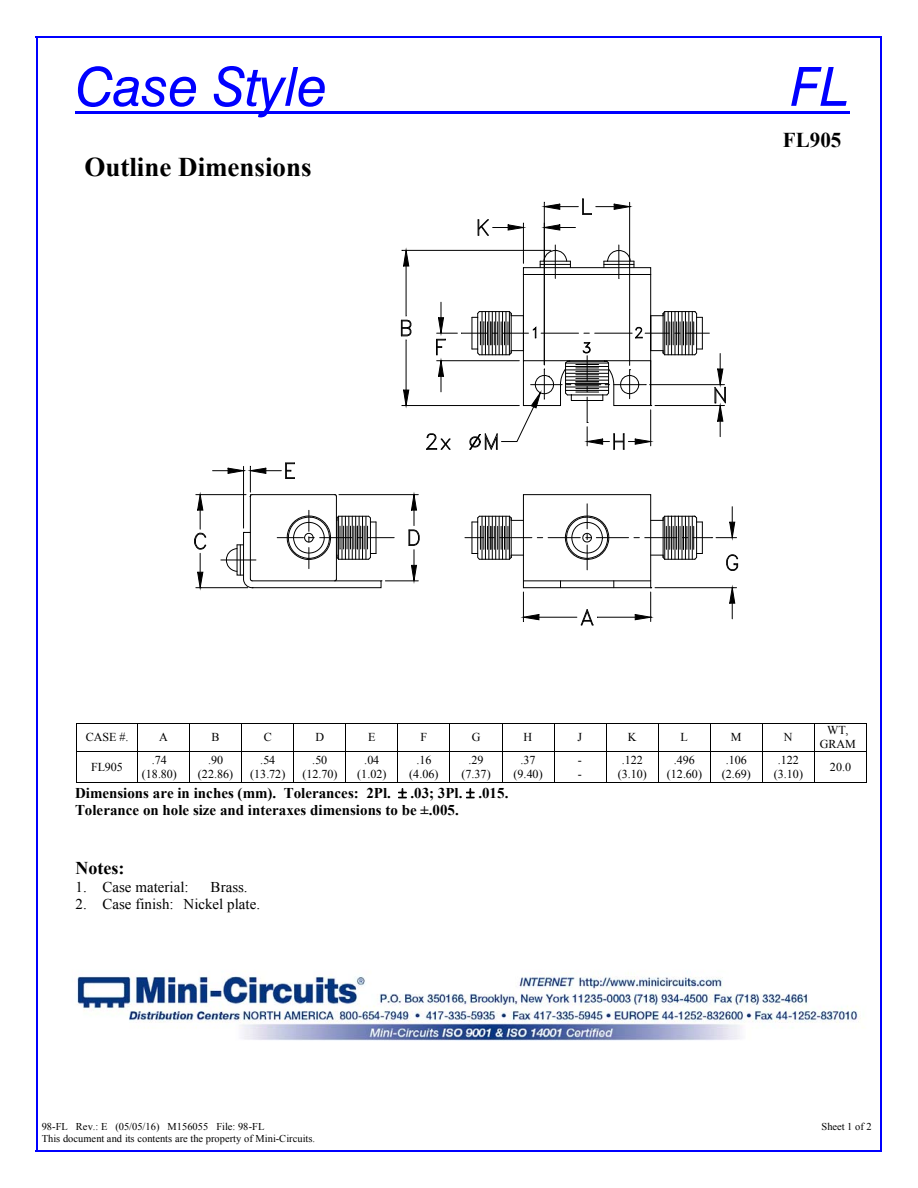
<style>
.page{position:relative;width:918px;height:1188px;background:#fff}
.page>*{position:absolute;margin:0;border:0;box-sizing:border-box;transform-origin:0 0}
.t1{font:italic 54px "Swis 721 BT";color:#00f}
.t2{font:700 27px "Times New Roman";color:#000}
.t3{font:700 21px "Times New Roman";color:#000}
.t4{font:700 18px "Times New Roman";color:#000}
.t5{font:700 15px/17.4px "Times New Roman";color:#000}
.t6{font:15px "Times New Roman";color:#000}
.t7{font:12px/13.8px "Times New Roman";letter-spacing:-.005em;color:#000;text-align:center}
.t8{font:10.5px "Times New Roman";color:#000}
</style>
<div class="page">
<hr style="left:76px;top:111px;width:774px;height:3px;background:#00f">
<hr style="left:385px;top:581px;width:33px;height:1px;background:#000">
<hr style="left:339px;top:494px;width:79px;height:1px;background:#000">
<svg style="left:409px;top:494px;width:10px;height:87px"></svg>
<hr style="left:196px;top:494px;width:50px;height:1px;background:#000">
<hr style="left:196px;top:587px;width:52px;height:1px;background:#000">
<svg style="left:195px;top:495px;width:11px;height:93px"></svg>
<div style="left:523px;top:495px;width:128px;height:93px;border:1px solid #000"></div>
<hr style="left:655px;top:587px;width:82px;height:1px;background:#000">
<svg style="left:730px;top:587px;width:5px;height:32px"></svg>
<hr style="left:523px;top:581px;width:128px;height:1px;background:#000">
<hr style="left:500px;top:537px;width:32px;height:1px;background:#000">
<hr style="left:548px;top:537px;width:32px;height:1px;background:#000">
<hr style="left:596px;top:537px;width:33px;height:1px;background:#000">
<hr style="left:645px;top:537px;width:32px;height:1px;background:#000">
<hr style="left:650px;top:592px;width:1px;height:30px;background:#000">
<hr style="left:539px;top:617px;width:38px;height:1px;background:#000">
<hr style="left:597px;top:617px;width:38px;height:1px;background:#000">
<svg style="left:581px;top:609px;width:12px;height:16px"></svg>
<svg style="left:523px;top:587px;width:16px;height:35px"></svg>
<svg style="left:635px;top:614px;width:17px;height:6px"></svg>
<hr style="left:479px;top:559px;width:30px;height:1px;background:#000">
<svg style="left:565px;top:504px;width:51px;height:66px"></svg>
<hr style="left:402px;top:250px;width:149px;height:1px;background:#000">
<hr style="left:402px;top:405px;width:117px;height:1px;background:#000">
<svg style="left:401px;top:250px;width:10px;height:156px"></svg>
<svg style="left:213px;top:463px;width:181px;height:125px"></svg>
<svg style="left:465px;top:516px;width:59px;height:43px"></svg>
<hr style="left:655px;top:405px;width:69px;height:1px;background:#000">
<hr style="left:650px;top:384px;width:74px;height:1px;background:#000">
<svg style="left:715px;top:354px;width:11px;height:83px"></svg>
<svg style="left:651px;top:507px;width:87px;height:63px"></svg>
<svg style="left:426px;top:199px;width:283px;height:251px"></svg>
<hr style="left:76px;top:723px;width:790px;height:1px;background:#000">
<svg style="left:76px;top:724px;width:1px;height:27px"></svg>
<svg style="left:137px;top:724px;width:1px;height:27px"></svg>
<svg style="left:189px;top:724px;width:1px;height:27px"></svg>
<svg style="left:241px;top:724px;width:1px;height:27px"></svg>
<svg style="left:293px;top:724px;width:1px;height:27px"></svg>
<svg style="left:345px;top:724px;width:1px;height:27px"></svg>
<svg style="left:397px;top:724px;width:1px;height:27px"></svg>
<svg style="left:502px;top:724px;width:1px;height:27px"></svg>
<svg style="left:554px;top:724px;width:1px;height:27px"></svg>
<svg style="left:606px;top:724px;width:1px;height:27px"></svg>
<svg style="left:658px;top:724px;width:1px;height:27px"></svg>
<svg style="left:710px;top:724px;width:1px;height:27px"></svg>
<svg style="left:762px;top:724px;width:1px;height:27px"></svg>
<svg style="left:814px;top:724px;width:1px;height:27px"></svg>
<svg style="left:866px;top:723px;width:1px;height:28px"></svg>
<hr style="left:76px;top:751px;width:790px;height:1px;background:#000">
<hr style="left:76px;top:752px;width:1px;height:31px;background:#000">
<hr style="left:76px;top:782px;width:61px;height:1px;background:#000">
<hr style="left:137px;top:752px;width:1px;height:31px;background:#000">
<hr style="left:138px;top:782px;width:51px;height:1px;background:#000">
<hr style="left:189px;top:752px;width:1px;height:31px;background:#000">
<hr style="left:190px;top:782px;width:51px;height:1px;background:#000">
<hr style="left:241px;top:752px;width:1px;height:31px;background:#000">
<hr style="left:242px;top:782px;width:51px;height:1px;background:#000">
<hr style="left:293px;top:752px;width:1px;height:31px;background:#000">
<hr style="left:294px;top:782px;width:51px;height:1px;background:#000">
<hr style="left:345px;top:752px;width:1px;height:31px;background:#000">
<hr style="left:346px;top:782px;width:51px;height:1px;background:#000">
<hr style="left:397px;top:752px;width:1px;height:31px;background:#000">
<hr style="left:398px;top:782px;width:52px;height:1px;background:#000">
<hr style="left:450px;top:752px;width:1px;height:31px;background:#000">
<hr style="left:450px;top:782px;width:52px;height:1px;background:#000">
<hr style="left:502px;top:752px;width:1px;height:31px;background:#000">
<hr style="left:502px;top:782px;width:52px;height:1px;background:#000">
<hr style="left:554px;top:752px;width:1px;height:31px;background:#000">
<hr style="left:554px;top:782px;width:52px;height:1px;background:#000">
<hr style="left:606px;top:752px;width:1px;height:31px;background:#000">
<hr style="left:606px;top:782px;width:52px;height:1px;background:#000">
<hr style="left:658px;top:752px;width:1px;height:31px;background:#000">
<hr style="left:659px;top:782px;width:51px;height:1px;background:#000">
<hr style="left:710px;top:752px;width:1px;height:31px;background:#000">
<hr style="left:711px;top:782px;width:51px;height:1px;background:#000">
<hr style="left:762px;top:752px;width:1px;height:31px;background:#000">
<hr style="left:763px;top:782px;width:51px;height:1px;background:#000">
<hr style="left:814px;top:752px;width:1px;height:31px;background:#000">
<hr style="left:815px;top:782px;width:51px;height:1px;background:#000">
<hr style="left:866px;top:752px;width:1px;height:31px;background:#000">
<img style="left:77px;top:972px;width:784px;height:69px">
<hr style="left:36px;top:36px;width:846px;height:1px;background:#00f">
<hr style="left:36px;top:37px;width:1px;height:1114px;background:#00f">
<hr style="left:881px;top:37px;width:1px;height:1114px;background:#00f">
<hr style="left:36px;top:1151px;width:846px;height:1px;background:#00f">
<h1 class="t1" style="left:76px;top:54px;width:253px">Case Style</h1>
<h1 class="t1" style="left:791px;top:54px;width:61px">FL</h1>
<h2 class="t2" style="left:84px;top:152px;width:229px">Outline Dimensions</h2>
<h3 class="t3" style="left:783px;top:129px;width:60px">FL905</h3>
<p class="t7" style="left:86px;top:730px;width:44px">CASE #.</p>
<p class="t7" style="left:159px;top:730px;width:10px">A</p>
<p class="t7" style="left:211px;top:730px;width:10px">B</p>
<p class="t7" style="left:264px;top:730px;width:10px">C</p>
<p class="t7" style="left:316px;top:730px;width:10px">D</p>
<p class="t7" style="left:368px;top:730px;width:9px">E</p>
<p class="t7" style="left:421px;top:730px;width:8px">F</p>
<p class="t7" style="left:472px;top:730px;width:10px">G</p>
<p class="t7" style="left:524px;top:730px;width:10px">H</p>
<p class="t7" style="left:578px;top:730px;width:6px">J</p>
<p class="t7" style="left:628px;top:730px;width:10px">K</p>
<p class="t7" style="left:681px;top:730px;width:9px">L</p>
<p class="t7" style="left:731px;top:730px;width:12px">M</p>
<p class="t7" style="left:784px;top:730px;width:10px">N</p>
<p class="t7" style="left:820px;top:723px;width:37px">WT,<br>GRAM</p>
<p class="t7" style="left:91px;top:760px;width:33px">FL905</p>
<p class="t7" style="left:142px;top:753px;width:37px">.74 (18.80)</p>
<p class="t7" style="left:198px;top:753px;width:37px">.90 (22.86)</p>
<p class="t7" style="left:250px;top:753px;width:37px">.54 (13.72)</p>
<p class="t7" style="left:302px;top:753px;width:37px">.50 (12.70)</p>
<p class="t7" style="left:357px;top:753px;width:31px">.04 (1.02)</p>
<p class="t7" style="left:409px;top:753px;width:31px">.16 (4.06)</p>
<p class="t7" style="left:462px;top:753px;width:31px">.29 (7.37)</p>
<p class="t7" style="left:514px;top:753px;width:31px">.37 (9.40)</p>
<p class="t7" style="left:578px;top:753px;width:6px;text-align:left">- -</p>
<p class="t7" style="left:618px;top:753px;width:31px">.122 (3.10)</p>
<p class="t7" style="left:667px;top:753px;width:37px">.496 (12.60)</p>
<p class="t7" style="left:722px;top:753px;width:31px">.106 (2.69)</p>
<p class="t7" style="left:774px;top:753px;width:31px">.122 (3.10)</p>
<p class="t7" style="left:830px;top:760px;width:23px">20.0</p>
<p class="t5" style="left:75px;top:784px;width:317px">Dimensions are in inches (mm). Tolerances: 2Pl.</p>
<p class="t5" style="left:75px;top:784px;width:435px;text-indent:336px">.03; 3Pl. .015.<br>Tolerance on hole size and interaxes dimensions to be ±.005.</p>
<h3 class="t4" style="left:76px;top:858px;width:50px">Notes:</h3>
<p class="t6" style="left:76px;top:879px;width:115px">1. Case material:</p>
<p class="t6" style="left:211px;top:879px;width:39px">Brass.</p>
<p class="t6" style="left:76px;top:896px;width:186px">2. Case finish: Nickel plate.</p>
<p class="t8" style="left:42px;top:1121px;width:224px">98-FL Rev.: E (05/05/16) M156055 File: 98-FL</p>
<p class="t8" style="left:821px;top:1121px;width:52px">Sheet 1 of 2</p>
<p class="t8" style="left:42px;top:1133px;width:275px">This document and its contents are the property of Mini-Circuits.</p>
</div>
